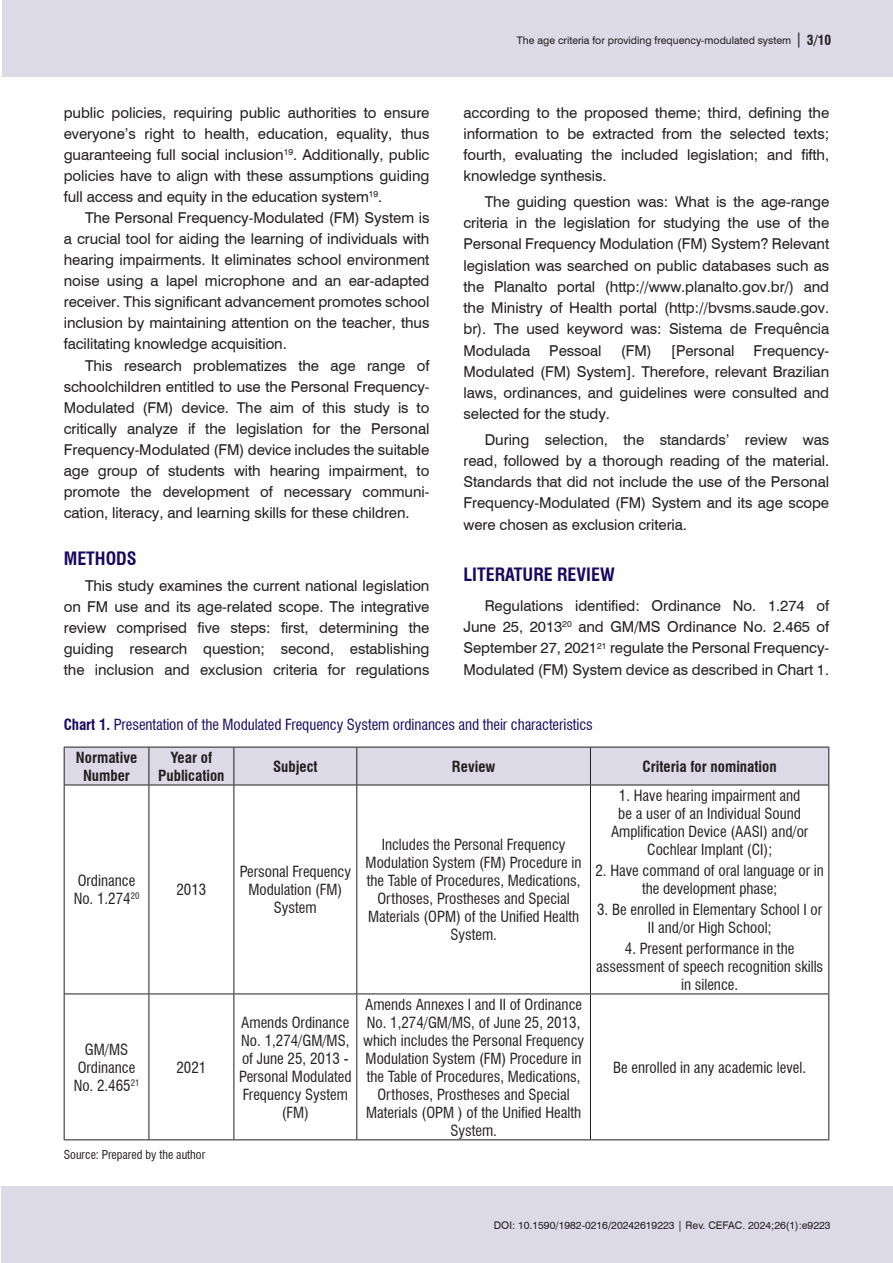
<style>
.page{position:relative;width:893px;height:1263px;background:#fff}
.page>*{position:absolute;margin:0;border:0;box-sizing:border-box;transform-origin:0 0}
.Nivel_1{font:700 condensed 18px "Swiss 721 BT";color:#18085f}
.Corpo_do_texto_INGLES{font:15px/21px "Swiss 721 BT";letter-spacing:-.005em;color:#231f20;text-align:justify}
.Texto_tabelas{font:condensed 15px/18px "Swiss 721 BT";color:#231f20;text-align:center}
.Titulo_tabelas_e_gráficos{font:condensed 15px "Swiss 721 BT";letter-spacing:-.005em;color:#18085f}
.Texto_tabelas-2{font:700 condensed 15px/18px "Swiss 721 BT";color:#231f20;text-align:center}
.Legendas{font:condensed 12px "Swiss 721 BT";color:#231f20}
.t1{font:10.5px "Swiss 721 BT";color:#231f20}
.s1{font-size:15px}
.s2{font-weight:700;font-stretch:condensed;font-size:13.5px}
.s3{font-weight:700}
</style>
<div class="page">
<div style="left:1px;top:1186px;width:892px;height:77px;background:#dcdae7"></div>
<div style="left:2px;top:0;width:891px;height:77px;background:#dcdae7"></div>
<div style="left:65px;top:748px;width:763px;height:37px;background:#dcdae7"></div>
<hr style="left:64px;top:747px;width:85px;height:1px;background:#231f20">
<hr style="left:64px;top:747px;width:1px;height:38px;background:#231f20">
<hr style="left:149px;top:747px;width:85px;height:1px;background:#231f20">
<hr style="left:149px;top:747px;width:1px;height:38px;background:#231f20">
<hr style="left:234px;top:747px;width:123px;height:1px;background:#231f20">
<hr style="left:233px;top:747px;width:1px;height:38px;background:#231f20">
<hr style="left:357px;top:747px;width:233px;height:1px;background:#231f20">
<hr style="left:356px;top:747px;width:1px;height:38px;background:#231f20">
<hr style="left:590px;top:747px;width:239px;height:1px;background:#231f20">
<hr style="left:590px;top:747px;width:1px;height:38px;background:#231f20">
<hr style="left:828px;top:747px;width:1px;height:38px;background:#231f20">
<hr style="left:64px;top:785px;width:85px;height:1px;background:#231f20">
<hr style="left:64px;top:785px;width:1px;height:208px;background:#231f20">
<hr style="left:149px;top:785px;width:85px;height:1px;background:#231f20">
<hr style="left:149px;top:785px;width:1px;height:208px;background:#231f20">
<hr style="left:234px;top:785px;width:123px;height:1px;background:#231f20">
<hr style="left:233px;top:785px;width:1px;height:208px;background:#231f20">
<hr style="left:357px;top:785px;width:233px;height:1px;background:#231f20">
<hr style="left:356px;top:785px;width:1px;height:208px;background:#231f20">
<hr style="left:590px;top:785px;width:239px;height:1px;background:#231f20">
<hr style="left:590px;top:785px;width:1px;height:208px;background:#231f20">
<hr style="left:828px;top:785px;width:1px;height:208px;background:#231f20">
<hr style="left:64px;top:993px;width:85px;height:1px;background:#231f20">
<hr style="left:64px;top:994px;width:1px;height:145px;background:#231f20">
<hr style="left:149px;top:993px;width:85px;height:1px;background:#231f20">
<hr style="left:149px;top:994px;width:1px;height:145px;background:#231f20">
<hr style="left:234px;top:993px;width:123px;height:1px;background:#231f20">
<hr style="left:233px;top:994px;width:1px;height:145px;background:#231f20">
<hr style="left:357px;top:993px;width:233px;height:1px;background:#231f20">
<hr style="left:356px;top:994px;width:1px;height:145px;background:#231f20">
<hr style="left:590px;top:993px;width:239px;height:1px;background:#231f20">
<hr style="left:590px;top:994px;width:1px;height:145px;background:#231f20">
<hr style="left:828px;top:994px;width:1px;height:145px;background:#231f20">
<hr style="left:64px;top:1139px;width:85px;height:1px;background:#231f20">
<hr style="left:149px;top:1139px;width:85px;height:1px;background:#231f20">
<hr style="left:234px;top:1139px;width:123px;height:1px;background:#231f20">
<hr style="left:357px;top:1139px;width:233px;height:1px;background:#231f20">
<hr style="left:590px;top:1139px;width:239px;height:1px;background:#231f20">
<p class="Corpo_do_texto_INGLES" style="left:64px;top:101px;width:367px">public policies, requiring public authorities to ensure everyone’s right to health, education, equality, thus guaranteeing full social inclusion<sup>19</sup>. Additionally, public policies have to align with these assumptions guiding full access and equity in the education system<sup>19</sup>.</p>
<p class="Corpo_do_texto_INGLES" style="left:64px;top:207px;width:367px;text-indent:21px">The Personal Frequency-Modulated (FM) System is a crucial tool for aiding the learning of individuals with hearing impairments. It eliminates school environment noise using a lapel microphone and an ear-adapted receiver. This significant advancement promotes school inclusion by maintaining attention on the teacher, thus facilitating knowledge acquisition.</p>
<p class="Corpo_do_texto_INGLES" style="left:64px;top:354px;width:367px;text-indent:21px">This research problematizes the age range of schoolchildren entitled to use the Personal Frequency-Modulated (FM) device. The aim of this study is to critically analyze if the legislation for the Personal Frequency-Modulated (FM) device includes the suitable age group of students with hearing impairment, to promote the development of necessary communi&shy;cation, literacy, and learning skills for these children.</p>
<p class="Nivel_1" style="left:64px;top:548px;width:74px">METHODS</p>
<p class="Corpo_do_texto_INGLES" style="left:64px;top:574px;width:367px;text-indent:21px">This study examines the current national legislation on FM use and its age-related scope. The integrative review comprised five steps: first, determining the guiding research question; second, establishing the inclusion and exclusion criteria for regulations</p>
<p class="t1" style="left:517px;top:33px;width:316px">The age criteria for providing frequency-modulated system <span class="s1">|</span> <span class="s2">3/10</span></p>
<p class="Corpo_do_texto_INGLES" style="left:463px;top:101px;width:367px">according to the proposed theme; third, defining the information to be extracted from the selected texts; fourth, evaluating the included legislation; and fifth, knowledge synthesis.</p>
<p class="Corpo_do_texto_INGLES" style="left:463px;top:190px;width:367px;text-indent:21px">The guiding question was: What is the age-range criteria in the legislation for studying the use of the Personal Frequency Modulation (FM) System? Relevant legislation was searched on public databases such as the Planalto portal (http://www.planalto.gov.br/) and the Ministry of Health portal (http://bvsms.saude.gov. br). The used keyword was: Sistema de Frequência Modulada</p>
<p class="Corpo_do_texto_INGLES" style="left:549px;top:339px;width:54px">Pessoal</p>
<p class="Corpo_do_texto_INGLES" style="left:621px;top:339px;width:33px">(FM)</p>
<p class="Corpo_do_texto_INGLES" style="left:671px;top:339px;width:65px">[Personal</p>
<p class="Corpo_do_texto_INGLES" style="left:463px;top:339px;width:367px;text-indent:290px">Frequency-Modulated (FM) System]. Therefore, relevant Brazilian laws, ordinances, and guidelines were consulted and selected for the study.</p>
<p class="Corpo_do_texto_INGLES" style="left:463px;top:428px;width:367px;text-indent:21px">During selection, the standards’ review was read, followed by a thorough reading of the material.<br>Standards that did not include the use of the Personal Frequency-Modulated (FM) System and its age scope were chosen as exclusion criteria.</p>
<p class="Nivel_1" style="left:463px;top:564px;width:153px">LITERATURE REVIEW</p>
<p class="Corpo_do_texto_INGLES" style="left:463px;top:594px;width:367px;text-indent:21px">Regulations identified: Ordinance No. 1.274 of June 25, 2013<sup>20</sup> and GM/MS Ordinance No. 2.465 of September 27, 2021<sup>21</sup> regulate the Personal Frequency-Modulated (FM) System device as described in Chart 1.</p>
<p class="Titulo_tabelas_e_gráficos" style="left:64px;top:715px;width:531px"><span class="s3">Chart 1.</span> Presentation of the Modulated Frequency System ordinances and their characteristics</p>
<p class="Texto_tabelas-2" style="left:76px;top:748px;width:63px">Normative<br>Number</p>
<p class="Texto_tabelas-2" style="left:158px;top:748px;width:68px">Year of<br>Publication</p>
<p class="Texto_tabelas-2" style="left:273px;top:757px;width:46px">Subject</p>
<p class="Texto_tabelas-2" style="left:452px;top:757px;width:45px">Review</p>
<p class="Texto_tabelas-2" style="left:643px;top:757px;width:136px">Criteria for nomination</p>
<p class="Texto_tabelas" style="left:74px;top:872px;width:67px;text-align:left">Ordinance<br>No. 1.274<sup>20</sup></p>
<p class="Texto_tabelas" style="left:176px;top:881px;width:31px">2013</p>
<p class="Texto_tabelas" style="left:74px;top:1040px;width:67px">GM/MS<br>Ordinance<br>No. 2.465<sup>21</sup></p>
<p class="Texto_tabelas" style="left:176px;top:1058px;width:31px">2021</p>
<p class="Legendas" style="left:64px;top:1147px;width:143px">Source: Prepared by the author</p>
<p class="Texto_tabelas" style="left:240px;top:863px;width:113px">Personal Frequency<br>Modulation (FM)<br>System</p>
<p class="Texto_tabelas" style="left:239px;top:1013px;width:114px">Amends Ordinance<br>No. 1,274/GM/MS, of June 25, 2013 -<br>Personal Modulated<br>Frequency System (FM)</p>
<p class="Texto_tabelas" style="left:366px;top:836px;width:217px">Includes the Personal Frequency<br>Modulation System (FM) Procedure in the Table of Procedures, Medications,<br>Orthoses, Prostheses and Special<br>Materials (OPM) of the Unified Health<br>System.</p>
<p class="Texto_tabelas" style="left:363px;top:995px;width:223px">Amends Annexes I and II of Ordinance No. 1,274/GM/MS, of June 25, 2013, which includes the Personal Frequency Modulation System (FM) Procedure in the Table of Procedures, Medications, Orthoses, Prostheses and Special Materials (OPM ) of the Unified Health System.</p>
<p class="Texto_tabelas" style="left:611px;top:786px;width:199px">1. Have hearing impairment and be a user of an Individual Sound<br>Amplification Device (AASI) and/or<br>Cochlear Implant (CI);</p>
<p class="Texto_tabelas" style="left:595px;top:861px;width:230px">2. Have command of oral language or in the development phase;</p>
<p class="Texto_tabelas" style="left:597px;top:900px;width:227px">3. Be enrolled in Elementary School I or<br>II and/or High School;</p>
<p class="Texto_tabelas" style="left:596px;top:939px;width:229px">4. Present performance in the assessment of speech recognition skills in silence.</p>
<p class="Texto_tabelas" style="left:613px;top:1058px;width:195px">Be enrolled in any academic level.</p>
<p class="t1" style="left:494px;top:1218px;width:338px">DOI: 10.1590/1982-0216/20242619223 | Rev. CEFAC. 2024;26(1):e9223</p>
</div>
